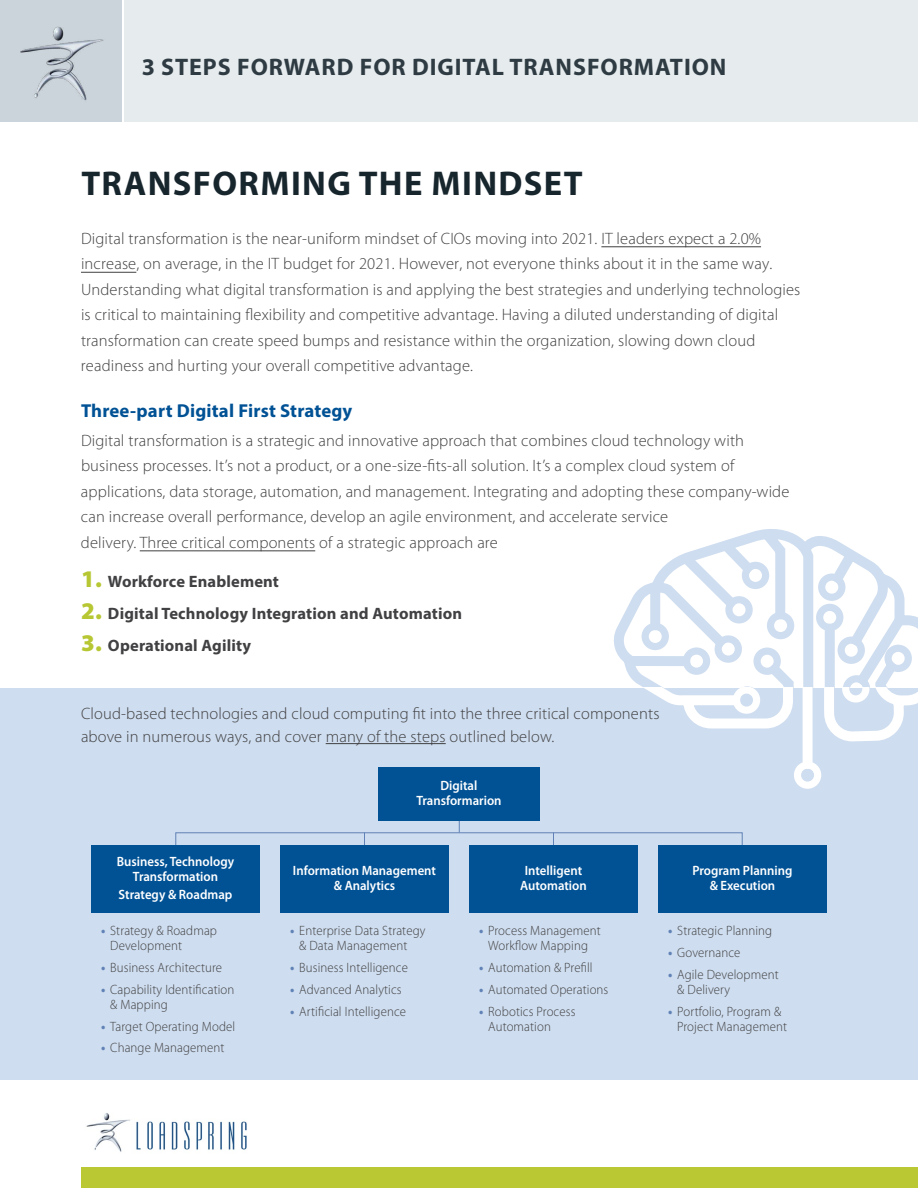
<style>
.page{position:relative;width:918px;height:1188px;background:#fff}
.page>*{position:absolute;margin:0;border:0;box-sizing:border-box;transform-origin:0 0}
.t1{font:700 34.5px "Myriad Pro";letter-spacing:.04em;color:#17252d}
.t2{font:700 24px "Myriad Pro";letter-spacing:.04em;color:#2e3b42}
.t3{font:700 18.75px "Myriad Pro";letter-spacing:.01em;color:#005295}
.t4{font:300 16.5px/25.5px "Myriad Pro";letter-spacing:.01em;color:#414042}
.t5{font:700 16.5px "Myriad Pro";letter-spacing:.01em;color:#414042}
.t6{font:300 13.5px/15px "Myriad Pro";letter-spacing:.01em;color:#414042;scale:.95 1}
.t7{font:600 13.5px/15px "Myriad Pro";color:#fff;text-align:center;scale:.95 1}
.s1{font-weight:900;font-size:24px;color:#b7c733}
.s2{font-weight:700;color:#6082b6}
</style>
<div class="page">
<div style="left:125px;top:0;width:793px;height:121px;background:#e6ebee"></div>
<div style="left:0;top:0;width:122px;height:121px;background:#cbd4da"></div>
<img style="left:20px;top:26px;width:84px;height:75px">
<svg style="left:669px;top:529px;width:204px;height:33px"></svg>
<div style="left:81px;top:1168px;width:837px;height:20px;background:#bac833"></div>
<img style="left:86px;top:1113px;width:161px;height:39px">
<div style="left:0;top:688px;width:918px;height:392px;background:#ceddef"></div>
<div style="left:176px;top:832px;width:567px;height:21px;border:1px solid #6082b6"></div>
<svg style="left:364px;top:832px;width:1px;height:14px"></svg>
<svg style="left:553px;top:832px;width:1px;height:14px"></svg>
<div style="left:378px;top:767px;width:162px;height:54px;background:#005295"></div>
<div style="left:469px;top:846px;width:169px;height:67px;background:#005295"></div>
<div style="left:91px;top:846px;width:169px;height:67px;background:#005295"></div>
<div style="left:280px;top:846px;width:169px;height:67px;background:#005295"></div>
<div style="left:658px;top:846px;width:169px;height:67px;background:#005295"></div>
<hr style="left:140px;top:550px;width:175px;height:1px;background:#414042">
<hr style="left:81px;top:272px;width:55px;height:1px;background:#414042">
<hr style="left:601px;top:246px;width:160px;height:1px;background:#414042">
<hr style="left:326px;top:743px;width:120px;height:1px;background:#414042">
<svg style="left:614px;top:562px;width:304px;height:227px"></svg>
<h2 class="t2" style="left:142px;top:52px;width:586px">3 STEPS FORWARD FOR DIGITAL TRANSFORMATION</h2>
<h1 class="t1" style="left:81px;top:170px;width:503px">TRANSFORMING THE MINDSET</h1>
<p class="t4" style="left:81px;top:227px;width:721px">Digital transformation is the near-uniform mindset of CIOs moving into 2021. IT leaders expect a 2.0% increase, on average, in the IT budget for 2021. However, not everyone thinks about it in the same way.<br>Understanding what digital transformation is and applying the best strategies and underlying technologies is critical to maintaining flexibility and competitive advantage. Having a diluted understanding of digital transformation can create speed bumps and resistance within the organization, slowing down cloud readiness and hurting your overall competitive advantage.</p>
<p class="t3" style="left:81px;top:403px;width:273px">Three-part Digital First Strategy</p>
<p class="t4" style="left:81px;top:429px;width:710px">Digital transformation is a strategic and innovative approach that combines cloud technology with business processes. It’s not a product, or a one-size-fits-all solution. It’s a complex cloud system of applications, data storage, automation, and management. Integrating and adopting these company-wide can increase overall performance, develop an agile environment, and accelerate service<br>delivery. Three critical components of a strategic approach are</p>
<p class="t5" style="left:81px;top:575px;width:200px"><span class="s1">1.</span> Workforce Enablement</p>
<p class="t5" style="left:81px;top:607px;width:383px"><span class="s1">2.</span> Digital Technology Integration and Automation</p>
<p class="t5" style="left:81px;top:639px;width:172px"><span class="s1">3.</span> Operational Agility</p>
<p class="t4" style="left:81px;top:704px;width:580px;line-height:22.5px">Cloud-based technologies and cloud computing fit into the three critical components above in numerous ways, and cover many of the steps outlined below.</p>
<p class="t7" style="left:117px;top:855px;width:125px">Business, Technology<br>Transformation</p>
<p class="t7" style="left:119px;top:888px;width:121px">Strategy &amp; Roadmap</p>
<p class="t6" style="left:110px;top:924px;width:114px;text-indent:-9px"><span class="s2">•</span> Strategy &amp; Roadmap<br>Development</p>
<p class="t6" style="left:101px;top:961px;width:129px"><span class="s2">•</span> Business Architecture</p>
<p class="t6" style="left:110px;top:983px;width:132px;text-indent:-9px"><span class="s2">•</span> Capability Identification &amp; Mapping</p>
<p class="t6" style="left:101px;top:1020px;width:143px"><span class="s2">•</span> Target Operating Model</p>
<p class="t6" style="left:101px;top:1041px;width:131px"><span class="s2">•</span> Change Management</p>
<p class="t7" style="left:416px;top:779px;width:91px">Digital<br>Transformarion</p>
<p class="t7" style="left:293px;top:864px;width:152px">Information Management &amp; Analytics</p>
<p class="t7" style="left:692px;top:864px;width:107px">Program Planning &amp; Execution</p>
<p class="t7" style="left:520px;top:864px;width:72px">Intelligent<br>Automation</p>
<p class="t6" style="left:299px;top:924px;width:134px;text-indent:-9px"><span class="s2">•</span> Enterprise Data Strategy &amp; Data Management</p>
<p class="t6" style="left:290px;top:961px;width:125px"><span class="s2">•</span> Business Intelligence</p>
<p class="t6" style="left:290px;top:983px;width:119px"><span class="s2">•</span> Advanced Analytics</p>
<p class="t6" style="left:290px;top:1005px;width:124px"><span class="s2">•</span> Artificial Intelligence</p>
<p class="t6" style="left:479px;top:924px;width:129px;text-align:center"><span class="s2">•</span> Process Management<br>Workflow Mapping</p>
<p class="t6" style="left:479px;top:961px;width:121px"><span class="s2">•</span> Automation &amp; Prefill</p>
<p class="t6" style="left:479px;top:983px;width:137px"><span class="s2">•</span> Automated Operations</p>
<p class="t6" style="left:488px;top:1005px;width:93px;text-indent:-9px"><span class="s2">•</span> Robotics Process<br>Automation</p>
<p class="t6" style="left:668px;top:924px;width:111px"><span class="s2">•</span> Strategic Planning</p>
<p class="t6" style="left:668px;top:946px;width:78px"><span class="s2">•</span> Governance</p>
<p class="t6" style="left:677px;top:968px;width:108px;text-indent:-9px"><span class="s2">•</span> Agile Development &amp; Delivery</p>
<p class="t6" style="left:677px;top:1005px;width:117px;text-indent:-9px"><span class="s2">•</span> Portfolio, Program &amp;<br>Project Management</p>
</div>
